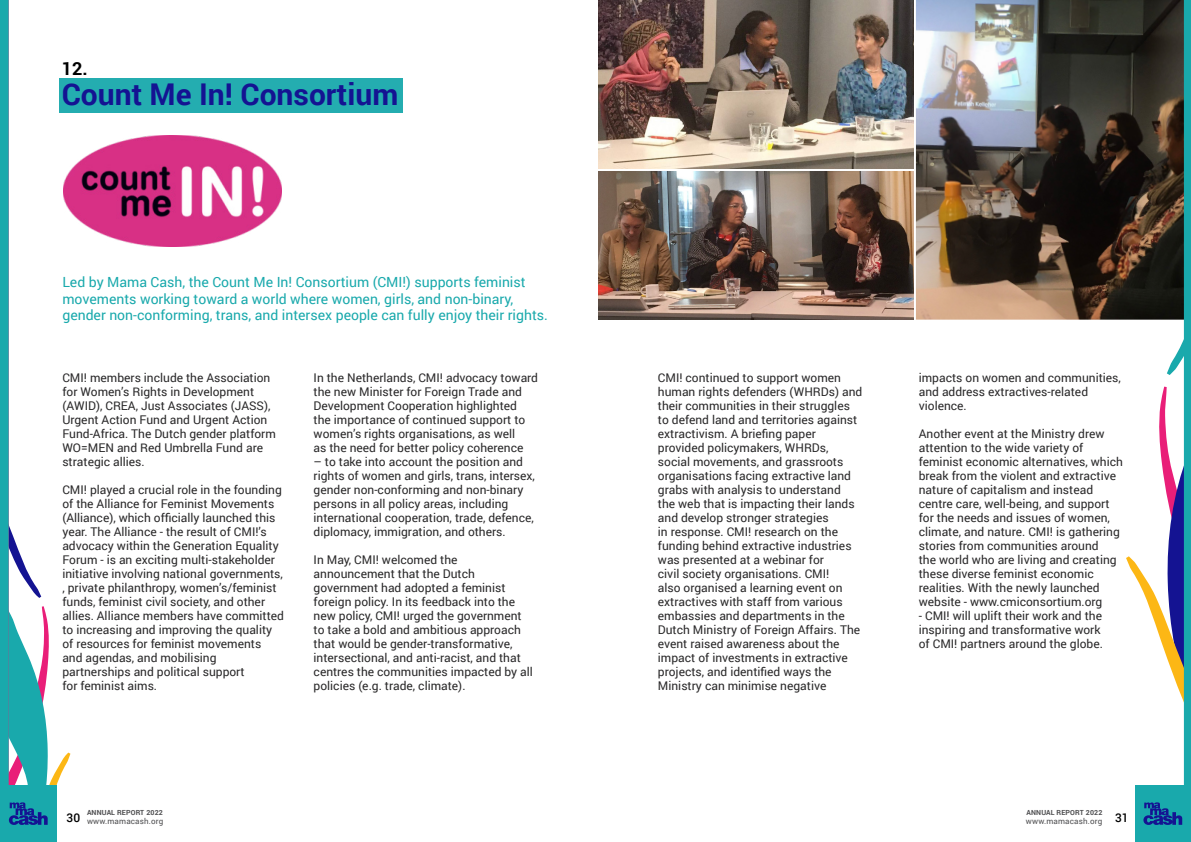
<style>
.page{position:relative;width:1191px;height:842px;background:#fff}
.page>*{position:absolute;margin:0;border:0;box-sizing:border-box;transform-origin:0 0}
.t1{font:700 30px "Roboto";color:#141392}
.t2{font:700 18px "Roboto";color:#000}
.t3{font:14px/16.8px "Roboto";color:#19a9ac}
.t4{font:12px/14px "Roboto";color:#292829}
.t5{font:8px "Roboto";letter-spacing:.02em;color:#4d4d4f}
.t6{font:700 7px "Roboto";letter-spacing:.02em;color:#4d4d4f}
</style>
<div class="page">
<img style="left:598px;top:0;width:315px;height:168px">
<img style="left:598px;top:171px;width:315px;height:149px">
<img style="left:916px;top:0;width:210px;height:320px">
<div style="left:59px;top:79px;width:344px;height:34px;background:#24adb0"></div>
<img style="left:70px;top:136px;width:211px;height:110px">
<div style="left:0;top:0;width:9px;height:842px;background:#19a9ac"></div>
<svg style="left:1126px;top:0;width:65px;height:842px"></svg>
<svg style="left:8px;top:152px;width:62px;height:690px"></svg>
<h2 class="t2" style="left:62px;top:56px;width:27px">12.</h2>
<h1 class="t1" style="left:62px;top:74px;width:338px">Count Me In! Consortium</h1>
<p class="t3" style="left:62px;top:273px;width:487px">Led by Mama Cash, the Count Me In! Consortium (CMI!) supports feminist movements working toward a world where women, girls, and non-binary, gender non-conforming, trans, and intersex people can fully enjoy their rights.</p>
<p class="t4" style="left:62px;top:370px;width:215px">CMI! members include the Association for Women’s Rights in Development (AWID), CREA, Just Associates (JASS), Urgent Action Fund and Urgent Action Fund-Africa. The Dutch gender platform WO=MEN and Red Umbrella Fund are strategic allies.</p>
<p class="t4" style="left:62px;top:482px;width:223px">CMI! played a crucial role in the founding of the Alliance for Feminist Movements (Alliance), which officially launched this year. The Alliance - the result of CMI!’s advocacy within the Generation Equality Forum - is an exciting multi-stakeholder initiative involving national governments, , private philanthropy, women’s/feminist funds, feminist civil society, and other allies. Alliance members have committed to increasing and improving the quality of resources for feminist movements and agendas, and mobilising partnerships and political support<br>for feminist aims.</p>
<p class="t4" style="left:314px;top:370px;width:226px">In the Netherlands, CMI! advocacy toward the new Minister for Foreign Trade and Development Cooperation highlighted<br>the importance of continued support to women’s rights organisations, as well<br>as the need for better policy coherence</p>
<p class="t4" style="left:314px;top:454px;width:223px">– to take into account the position and rights of women and girls, trans, intersex, gender non-conforming and non-binary persons in all policy areas, including international cooperation, trade, defence, diplomacy, immigration, and others.</p>
<p class="t4" style="left:314px;top:552px;width:221px">In May, CMI! welcomed the announcement that the Dutch government had adopted a feminist foreign policy. In its feedback into the new policy, CMI! urged the government to take a bold and ambitious approach that would be gender-transformative, intersectional, and anti-racist, and that centres the communities impacted by all policies (e.g. trade, climate).</p>
<p class="t4" style="left:658px;top:370px;width:206px">CMI! continued to support women human rights defenders (WHRDs) and their communities in their struggles to defend land and territories against extractivism. A briefing paper provided policymakers, WHRDs, social movements, and grassroots organisations facing extractive land grabs with analysis to understand<br>the web that is impacting their lands and develop stronger strategies<br>in response. CMI! research on the funding behind extractive industries was presented at a webinar for<br>civil society organisations. CMI!<br>also organised a learning event on extractives with staff from various embassies and departments in the Dutch Ministry of Foreign Affairs. The event raised awareness about the impact of investments in extractive projects, and identified ways the Ministry can minimise negative</p>
<p class="t4" style="left:918px;top:370px;width:204px">impacts on women and communities, and address extractives-related violence.</p>
<p class="t4" style="left:918px;top:426px;width:206px">Another event at the Ministry drew attention to the wide variety of feminist economic alternatives, which break from the violent and extractive nature of capitalism and instead centre care, well-being, and support for the needs and issues of women, climate, and nature. CMI! is gathering stories from communities around<br>the world who are living and creating these diverse feminist economic realities. With the newly launched website - www.cmiconsortium.org</p>
<p class="t4" style="left:918px;top:608px;width:186px">- CMI! will uplift their work and the inspiring and transformative work of CMI! partners around the globe.</p>
<p class="t6" style="left:87px;top:807px;width:77px">ANNUAL REPORT 2022</p>
<p class="t6" style="left:1026px;top:807px;width:77px">ANNUAL REPORT 2022</p>
<p class="t5" style="left:67px;top:816px;width:98px"><sup>30</sup> www.mamacash.org</p>
<p class="t5" style="left:1026px;top:816px;width:104px">www.mamacash.org <sup>31</sup></p>
</div>
